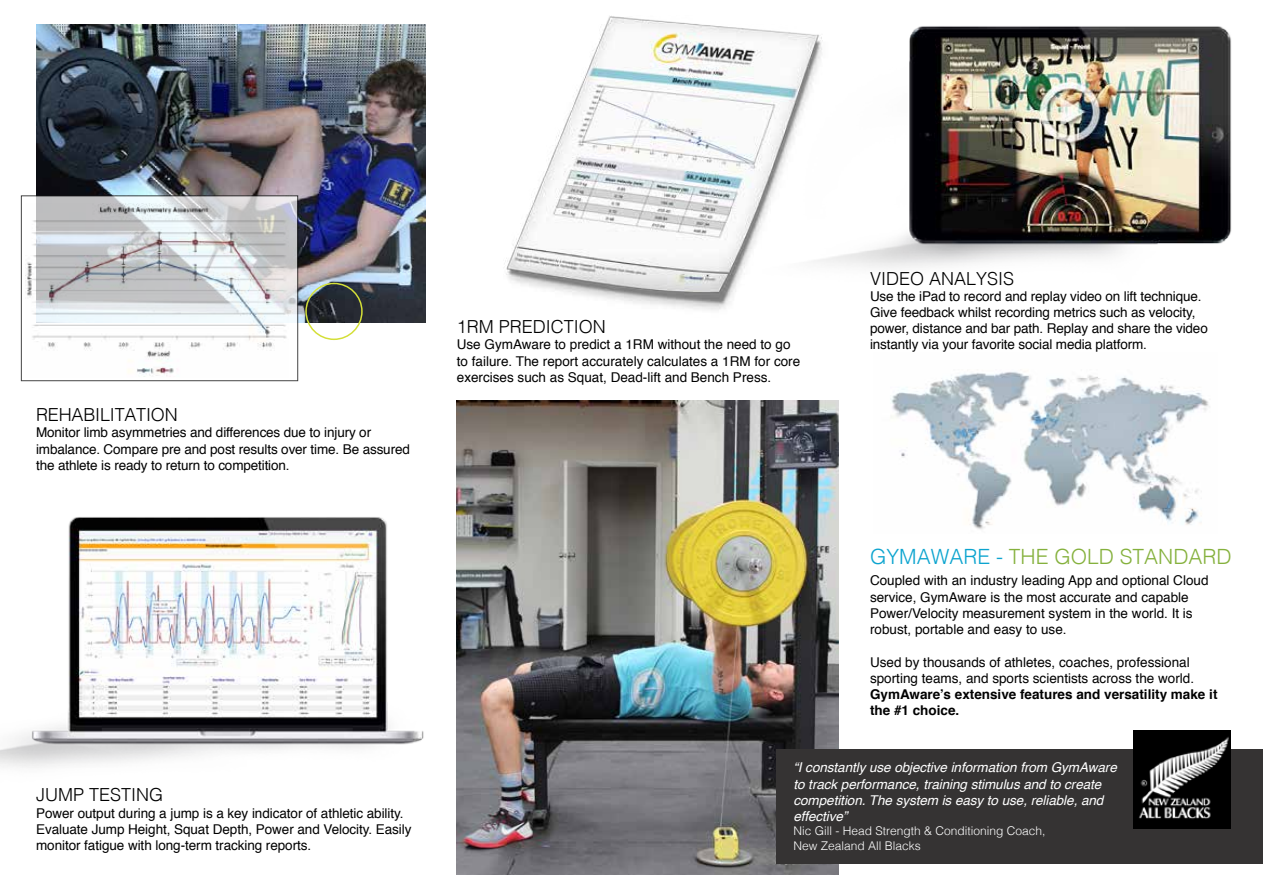
<style>
.page{position:relative;width:1263px;height:893px;background:#fff}
.page>*{position:absolute;margin:0;border:0;box-sizing:border-box;transform-origin:0 0}
.t1{font:300 21px "Helvetica";color:#85b13d}
.t2{font:300 18px "Helvetica";color:#000}
.t3{font:13.5px/16.2px "Helvetica";letter-spacing:-.005em;color:#000}
.t4{font:italic 13.5px/16.2px "Helvetica";letter-spacing:-.005em;color:#fff}
.t5{font:700 13.5px/16.2px "Helvetica";color:#000}
.t6{font:300 12px/14.4px "Helvetica";color:#fff}
.s1{color:#0ca4cf}
</style>
<div class="page">
<img style="left:890px;top:371px;width:320px;height:159px">
<img style="left:504px;top:16px;width:258px;height:294px">
<img style="left:457px;top:400px;width:382px;height:475px">
<div style="left:776px;top:749px;width:487px;height:115px;background:#353333"></div>
<img style="left:762px;top:26px;width:470px;height:242px">
<img style="left:36px;top:24px;width:389px;height:298px">
<img style="left:0;top:517px;width:424px;height:251px">
<svg style="left:21px;top:196px;width:277px;height:185px"></svg>
<img style="left:26px;top:204px;width:262px;height:173px">
<img style="left:1133px;top:731px;width:98px;height:98px">
<div style="left:305px;top:283px;width:58px;height:57px;border:2px solid #d4df38;border-radius:50%"></div>
<h2 class="t2" style="left:36px;top:399px;width:143px">REHABILITATION</h2>
<p class="t3" style="left:36px;top:425px;width:375px">Monitor limb asymmetries and differences due to injury or imbalance. Compare pre and post results over time. Be assured the athlete is ready to return to competition.</p>
<h2 class="t2" style="left:36px;top:780px;width:129px">JUMP TESTING</h2>
<p class="t3" style="left:36px;top:805px;width:377px">Power output during a jump is a key indicator of athletic ability.<br>Evaluate Jump Height, Squat Depth, Power and Velocity. Easily monitor fatigue with long-term tracking reports.</p>
<h2 class="t2" style="left:457px;top:311px;width:151px">1RM PREDICTION</h2>
<p class="t3" style="left:457px;top:337px;width:345px">Use GymAware to predict a 1RM without the need to go to failure. The report accurately calculates a 1RM for core exercises such as Squat, Dead-lift and Bench Press.</p>
<h2 class="t2" style="left:870px;top:263px;width:146px">VIDEO ANALYSIS</h2>
<p class="t3" style="left:870px;top:288px;width:339px">Use the iPad to record and replay video on lift technique.<br>Give feedback whilst recording metrics such as velocity, power, distance and bar path. Replay and share the video instantly via your favorite social media platform.</p>
<h1 class="t1" style="left:870px;top:538px;width:363px"><span class="s1">GYMAWARE -</span> THE GOLD STANDARD</h1>
<p class="t3" style="left:870px;top:573px;width:340px">Coupled with an industry leading App and optional Cloud service, GymAware is the most accurate and capable Power/Velocity measurement system in the world. It is robust, portable and easy to use.</p>
<p class="t3" style="left:870px;top:654px;width:326px">Used by thousands of athletes, coaches, professional sporting teams, and sports scientists across the world.</p>
<p class="t5" style="left:870px;top:686px;width:349px">GymAware’s extensive features and versatility make it the #1 choice.</p>
<p class="t4" style="left:793px;top:760px;width:325px">“I constantly use objective information from GymAware to track performance, training stimulus and to create competition. The system is easy to use, reliable, and effective”</p>
<p class="t6" style="left:793px;top:823px;width:254px">Nic Gill - Head Strength &amp; Conditioning Coach,<br>New Zealand All Blacks</p>
</div>
